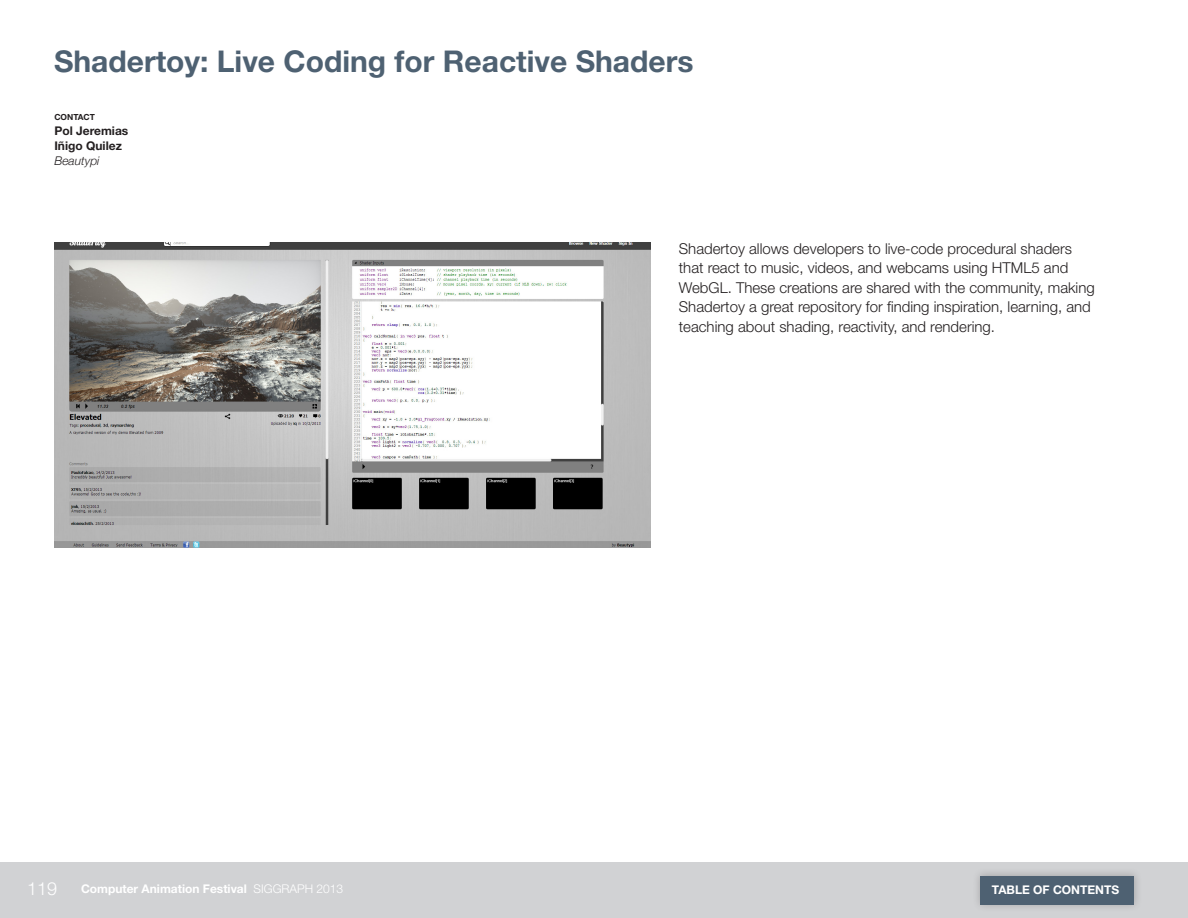
<style>
.page{position:relative;width:1188px;height:918px;background:#fff}
.page>*{position:absolute;margin:0;border:0;box-sizing:border-box;transform-origin:0 0}
.t1{font:700 30px "Helvetica Neue LT Std";color:#4e6172}
.t2{font:300 18px "Helvetica Neue LT Std";color:#fff}
.Descriptor_Paragraph{font:300 15px/19.5px "Helvetica Neue LT Std";color:#231f20}
.t3{font:700 12px "Helvetica Neue LT Std";color:#fff}
.credits_text{font:700 12px "Helvetica Neue LT Std";color:#231f20}
.credits_text-2{font:italic 300 12px "Helvetica Neue";color:#231f20}
.credits_text-3{font:700 8.4px "Helvetica Neue LT Std";color:#231f20}
.s1{font-weight:300}
</style>
<div class="page">
<div style="left:0;top:862px;width:1188px;height:56px;background:#d1d2d4"></div>
<div style="left:972px;top:868px;width:170px;height:45px;background:#231f20;opacity:.26"></div>
<div style="left:980px;top:876px;width:154px;height:29px;background:#4e6172"></div>
<img style="left:54px;top:243px;width:596px;height:304px">
<p class="t1" style="left:54px;top:43px;width:641px">Shadertoy: Live Coding for Reactive Shaders</p>
<p class="credits_text-3" style="left:54px;top:112px;width:42px">CONTACT</p>
<p class="credits_text" style="left:54px;top:123px;width:75px">Pol Jeremias</p>
<p class="credits_text" style="left:54px;top:138px;width:69px">Iñigo Quilez</p>
<p class="credits_text-2" style="left:54px;top:151px;width:47px">Beautypi</p>
<p class="Descriptor_Paragraph" style="left:679px;top:238px;width:417px">Shadertoy allows developers to live-code procedural shaders that react to music, videos, and webcams using HTML5 and WebGL. These creations are shared with the community, making Shadertoy a great repository for finding inspiration, learning, and teaching about shading, reactivity, and rendering.</p>
<p class="t2" style="left:27px;top:877px;width:32px">119</p>
<p class="t3" style="left:81px;top:881px;width:264px">Computer Animation Festival <span class="s1">SIGGRAPH 2013</span></p>
<p class="t3" style="left:992px;top:882px;width:129px">TABLE OF CONTENTS</p>
</div>
